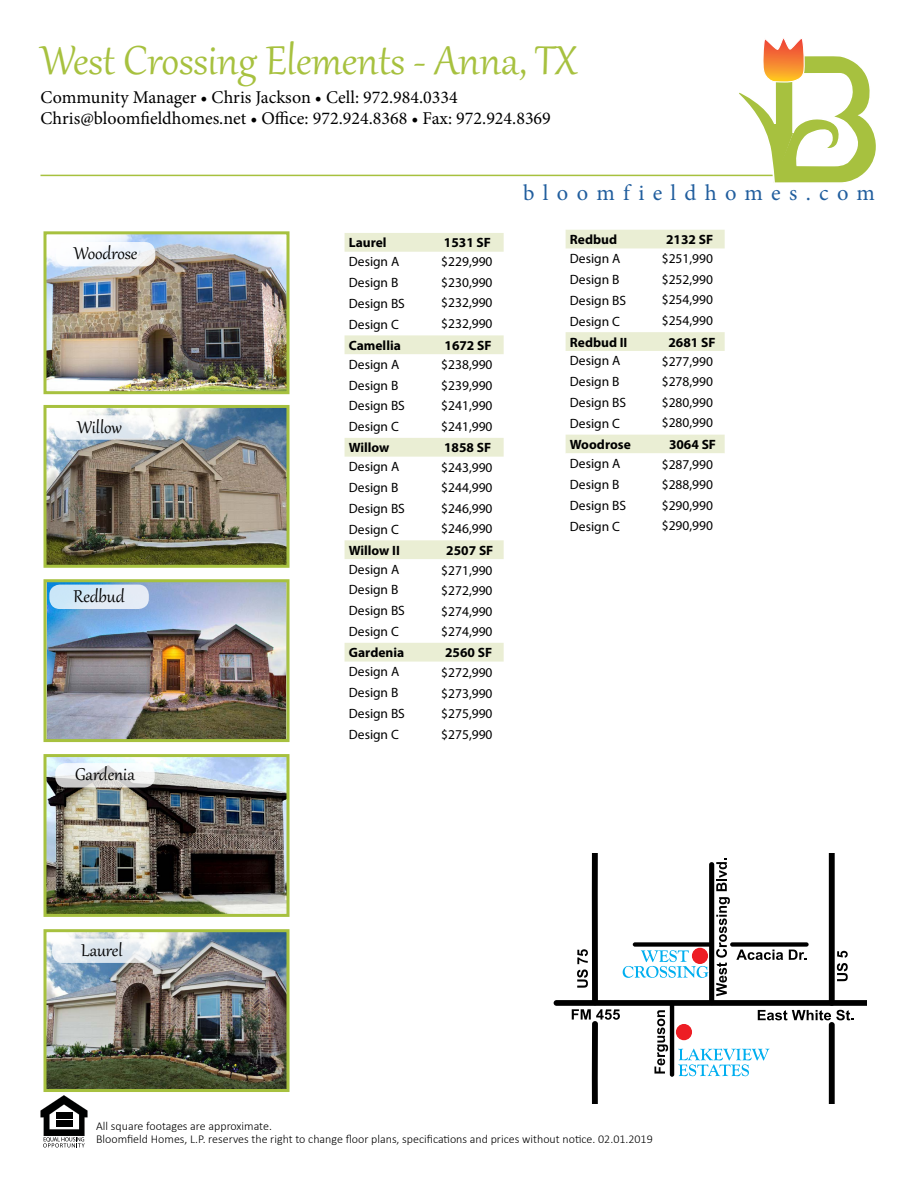
<style>
.page{position:relative;width:918px;height:1188px;background:#fff}
.page>*{position:absolute;margin:0;border:0;box-sizing:border-box;transform-origin:0 0}
.t1{font:49.5px "Gabriola";color:#a7c13f}
.t2{font:22.5px "Minion Pro";letter-spacing:.37em;color:#215e9e}
.t3{font:21px "Gabriola";color:#000}
.t4{font:18px/21.6px "Minion Pro";color:#000}
.t5{font:13.5px/20.5px "Myriad Pro";color:#000}
.t6{font:700 13.5px "Myriad Pro";color:#000}
.t7{font:300 12px/13.5px "Calibri";color:#000}
</style>
<div class="page">
<hr style="left:40px;top:175px;width:775px;height:1px;background:#a7c13f">
<svg style="left:736px;top:38px;width:140px;height:145px"></svg>
<svg style="left:554px;top:853px;width:312px;height:251px"></svg>
<svg style="left:40px;top:1095px;width:48px;height:53px"></svg>
<div style="left:56px;top:1112px;width:16px;height:7px;background:#000"></div>
<div style="left:56px;top:1121px;width:16px;height:6px;background:#000"></div>
<svg style="left:345px;top:233px;width:159px;height:429px"></svg>
<svg style="left:566px;top:230px;width:159px;height:223px"></svg>
<img style="left:48px;top:758px;width:238px;height:155px">
<div style="left:44px;top:754px;width:246px;height:163px;border:3px solid #a7c13f"></div>
<svg style="left:55px;top:763px;width:100px;height:25px"></svg>
<img style="left:48px;top:409px;width:238px;height:155px">
<div style="left:44px;top:405px;width:246px;height:163px;border:3px solid #a7c13f"></div>
<svg style="left:54px;top:415px;width:100px;height:25px"></svg>
<img style="left:48px;top:933px;width:238px;height:155px">
<div style="left:44px;top:929px;width:246px;height:163px;border:3px solid #a7c13f"></div>
<svg style="left:52px;top:939px;width:100px;height:24px;fill:#e5ecf1"></svg>
<img style="left:48px;top:235px;width:238px;height:155px">
<div style="left:44px;top:231px;width:246px;height:163px;border:3px solid #a7c13f"></div>
<div style="left:56px;top:242px;width:99px;height:24px;background:#f3f6fd;border-radius:11px"></div>
<img style="left:48px;top:583px;width:238px;height:155px">
<div style="left:44px;top:579px;width:246px;height:163px;border:3px solid #a7c13f"></div>
<div style="left:49px;top:585px;width:100px;height:24px;background:linear-gradient(to right,#c9e7f8,#eaecf5);border-radius:11px"></div>
<h1 class="t1" style="left:40px;top:28px;width:539px">West Crossing Elements - Anna, TX</h1>
<h3 class="t4" style="left:40px;top:86px;width:512px">Community Manager • Chris Jackson • Cell: 972.984.0334<br>Chris@bloomfieldhomes.net • Office: 972.924.8368 • Fax: 972.924.8369</h3>
<h3 class="t3" style="left:74px;top:240px;width:65px">Woodrose</h3>
<h3 class="t3" style="left:77px;top:413px;width:46px">Willow</h3>
<h3 class="t3" style="left:74px;top:582px;width:52px">Redbud</h3>
<h3 class="t3" style="left:75px;top:761px;width:61px">Gardenia</h3>
<h3 class="t3" style="left:81px;top:936px;width:43px">Laurel</h3>
<p class="t6" style="left:349px;top:234px;width:39px">Laurel</p>
<p class="t6" style="left:444px;top:234px;width:49px">1531 SF</p>
<p class="t5" style="left:349px;top:251px;width:58px">Design A<br>Design B<br>Design BS<br>Design C</p>
<p class="t6" style="left:349px;top:337px;width:54px">Camellia</p>
<p class="t6" style="left:445px;top:337px;width:49px">1672 SF</p>
<p class="t5" style="left:349px;top:353px;width:58px;line-height:21px">Design A<br>Design B<br>Design BS<br>Design C</p>
<p class="t6" style="left:349px;top:439px;width:42px">Willow</p>
<p class="t6" style="left:444px;top:439px;width:49px">1858 SF</p>
<p class="t5" style="left:349px;top:456px;width:58px">Design A<br>Design B<br>Design BS<br>Design C</p>
<p class="t6" style="left:349px;top:541px;width:53px">Willow II</p>
<p class="t6" style="left:446px;top:541px;width:49px">2507 SF</p>
<p class="t5" style="left:349px;top:558px;width:58px">Design A<br>Design B<br>Design BS<br>Design C</p>
<p class="t6" style="left:349px;top:644px;width:57px">Gardenia</p>
<p class="t6" style="left:445px;top:644px;width:49px">2560 SF</p>
<p class="t5" style="left:349px;top:661px;width:58px;line-height:21px">Design A<br>Design B<br>Design BS<br>Design C</p>
<p class="t5" style="left:441px;top:251px;width:53px;text-align:justify">$229,990 $230,990 $232,990 $232,990</p>
<p class="t5" style="left:441px;top:354px;width:53px;text-align:justify">$238,990 $239,990 $241,990 $241,990</p>
<p class="t5" style="left:441px;top:457px;width:53px;text-align:justify">$243,990 $244,990 $246,990 $246,990</p>
<p class="t5" style="left:441px;top:560px;width:53px;text-align:justify">$271,990 $272,990 $274,990 $274,990</p>
<p class="t5" style="left:441px;top:662px;width:53px;text-align:justify">$272,990 $273,990 $275,990 $275,990</p>
<h2 class="t2" style="left:523px;top:178px;width:353px">bloomfieldhomes.com</h2>
<p class="t6" style="left:570px;top:231px;width:49px">Redbud</p>
<p class="t6" style="left:666px;top:231px;width:49px">2132 SF</p>
<p class="t5" style="left:570px;top:248px;width:58px">Design A<br>Design B<br>Design BS<br>Design C</p>
<p class="t6" style="left:570px;top:333px;width:59px">Redbud II</p>
<p class="t6" style="left:668px;top:333px;width:49px">2681 SF</p>
<p class="t5" style="left:570px;top:350px;width:58px;line-height:21px">Design A<br>Design B<br>Design BS<br>Design C</p>
<p class="t6" style="left:570px;top:436px;width:62px">Woodrose</p>
<p class="t6" style="left:669px;top:436px;width:49px">3064 SF</p>
<p class="t5" style="left:570px;top:453px;width:58px">Design A<br>Design B<br>Design BS<br>Design C</p>
<p class="t5" style="left:662px;top:248px;width:53px;text-align:justify">$251,990 $252,990 $254,990 $254,990</p>
<p class="t5" style="left:662px;top:351px;width:53px;text-align:justify">$277,990 $278,990 $280,990 $280,990</p>
<p class="t5" style="left:662px;top:454px;width:53px;text-align:justify">$287,990 $288,990 $290,990 $290,990</p>
<p class="t7" style="left:96px;top:1119px;width:558px">All square footages are approximate.<br>Bloomfield Homes, L.P. reserves the right to change floor plans, specifications and prices without notice. 02.01.2019</p>
</div>
